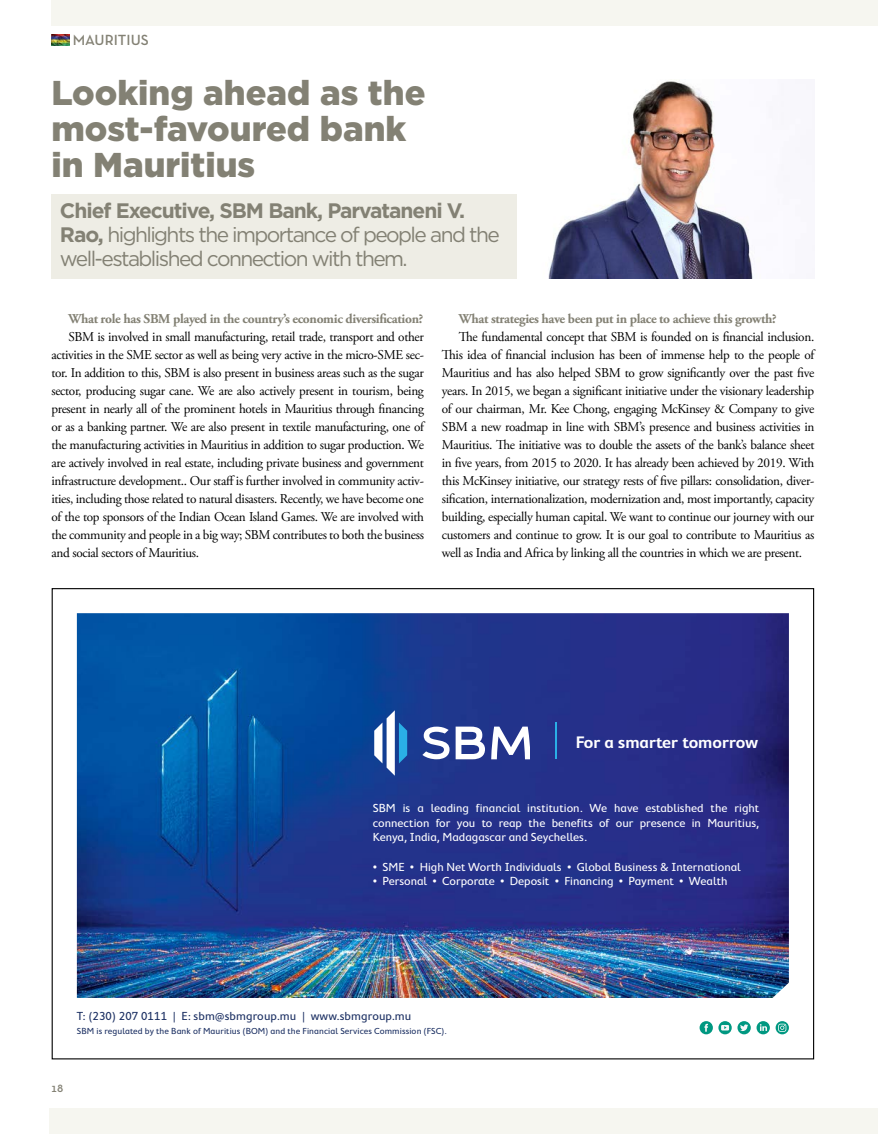
<style>
.page{position:relative;width:878px;height:1134px;background:#fff}
.page>*{position:absolute;margin:0;border:0;box-sizing:border-box;transform-origin:0 0}
.t1{font:900 34.5px/35.8px "Gotham";color:#838174}
.t2{font:21px/24px "Gotham";letter-spacing:-.075em;color:#838174}
.t3{font:600 16.95px "Cambridge";color:#fff}
.t4{font:600 15px "Neutra Text TF";color:#838174}
.t5{font:13.5px/18px "Adobe Garamond Pro";letter-spacing:-.025em;color:#000;text-align:justify}
.t6{font:700 13.5px "Adobe Garamond Pro";letter-spacing:-.025em;color:#838174}
.t7{font:600 12px "Neutra Text TF";color:#838174}
.t8{font:11.85px/14.2px "Cambridge";color:#fff;text-align:justify}
.t9{font:11.85px "Cambridge";letter-spacing:.01em;color:#1c3063}
.t10{font:8.85px "Cambridge";letter-spacing:.01em;color:#1c3063}
.s1{font-weight:700}
</style>
<div class="page">
<img style="left:51px;top:34px;width:19px;height:11px">
<div style="left:51px;top:0;width:827px;height:26px;background:#f6f6f0"></div>
<div style="left:50px;top:1108px;width:828px;height:26px;background:#f6f6f0"></div>
<div style="left:51px;top:194px;width:466px;height:85px;background:#eeede5"></div>
<img style="left:548px;top:80px;width:205px;height:199px">
<img style="left:77px;top:613px;width:711px;height:385px">
<svg style="left:775px;top:1021px;width:13px;height:13px"></svg>
<svg style="left:778px;top:1024px;width:8px;height:8px"></svg>
<svg style="left:699px;top:1021px;width:13px;height:13px"></svg>
<svg style="left:704px;top:1024px;width:4px;height:8px"></svg>
<svg style="left:756px;top:1021px;width:13px;height:13px"></svg>
<svg style="left:759px;top:1024px;width:8px;height:7px"></svg>
<svg style="left:718px;top:1021px;width:13px;height:13px"></svg>
<svg style="left:721px;top:1025px;width:8px;height:6px"></svg>
<div style="left:737px;top:1021px;width:13px;height:13px;background:#009881;border-radius:50%"></div>
<svg style="left:740px;top:1024px;width:8px;height:7px"></svg>
<hr style="left:555px;top:722px;width:2px;height:37px;background:#2aafe6">
<svg style="left:374px;top:710px;width:33px;height:66px"></svg>
<svg style="left:455px;top:727px;width:30px;height:32px"></svg>
<svg style="left:491px;top:727px;width:38px;height:32px"></svg>
<svg style="left:422px;top:727px;width:27px;height:32px"></svg>
<p class="t4" style="left:73px;top:31px;width:77px">MAURITIUS</p>
<h1 class="t1" style="left:51px;top:74px;width:375px">Looking ahead as the most-favoured bank in Mauritius</h1>
<h2 class="t2" style="left:60px;top:198px;width:441px"><span class="s1">Chief Executive, SBM Bank, Parvataneni V.<br>Rao,</span> highlights the importance of people and the well-established connection with them.</h2>
<p class="t6" style="left:68px;top:311px;width:356px">What role has SBM played in the country’s economic diversification?</p>
<p class="t5" style="left:51px;top:328px;width:374px;text-indent:17px">SBM is involved in small manufacturing, retail trade, transport and other activities in the SME sector as well as being very active in the micro-SME sec&shy;tor. In addition to this, SBM is also present in business areas such as the sugar sector, producing sugar cane. We are also actively present in tourism, being present in nearly all of the prominent hotels in Mauritius through financing or as a banking partner. We are also present in textile manufacturing, one of the manufacturing activities in Mauritius in addition to sugar production. We are actively involved in real estate, including private business and government infrastructure development.. Our staff is further involved in community activ&shy;ities, including those related to natural disasters. Recently, we have become one of the top sponsors of the Indian Ocean Island Games. We are involved with the community and people in a big way; SBM contributes to both the business and social sectors of Mauritius.</p>
<p class="t6" style="left:459px;top:311px;width:319px">What strategies have been put in place to achieve this growth?</p>
<p class="t5" style="left:442px;top:328px;width:374px;text-indent:17px">The fundamental concept that SBM is founded on is financial inclusion.<br>This idea of financial inclusion has been of immense help to the people of Mauritius and has also helped SBM to grow significantly over the past five years. In 2015, we began a significant initiative under the visionary leadership of our chairman, Mr. Kee Chong, engaging McKinsey &amp; Company to give SBM a new roadmap in line with SBM’s presence and business activities in Mauritius. The initiative was to double the assets of the bank’s balance sheet in five years, from 2015 to 2020. It has already been achieved by 2019. With this McKinsey initiative, our strategy rests of five pillars: consolidation, diver&shy;sification, internationalization, modernization and, most importantly, capacity building, especially human capital. We want to continue our journey with our customers and continue to grow. It is our goal to contribute to Mauritius as well as India and Africa by linking all the countries in which we are present.</p>
<p class="t3" style="left:575px;top:732px;width:184px">For a smarter tomorrow</p>
<p class="t8" style="left:373px;top:801px;width:388px">SBM is a leading financial institution. We have established the right connection for you to reap the benefits of our presence in Mauritius, Kenya, India, Madagascar and Seychelles.</p>
<p class="t8" style="left:373px;top:859px;width:369px">• SME • High Net Worth Individuals • Global Business &amp; International</p>
<p class="t8" style="left:373px;top:874px;width:356px">• Personal • Corporate • Deposit • Financing • Payment • Wealth</p>
<p class="t9" style="left:77px;top:1010px;width:336px">T: (230) 207 0111 | E: sbm@sbmgroup.mu | www.sbmgroup.mu</p>
<p class="t10" style="left:77px;top:1026px;width:371px">SBM is regulated by the Bank of Mauritius (BOM) and the Financial Services Commission (FSC).</p>
<p class="t7" style="left:51px;top:1080px;width:14px">18</p>
</div>
